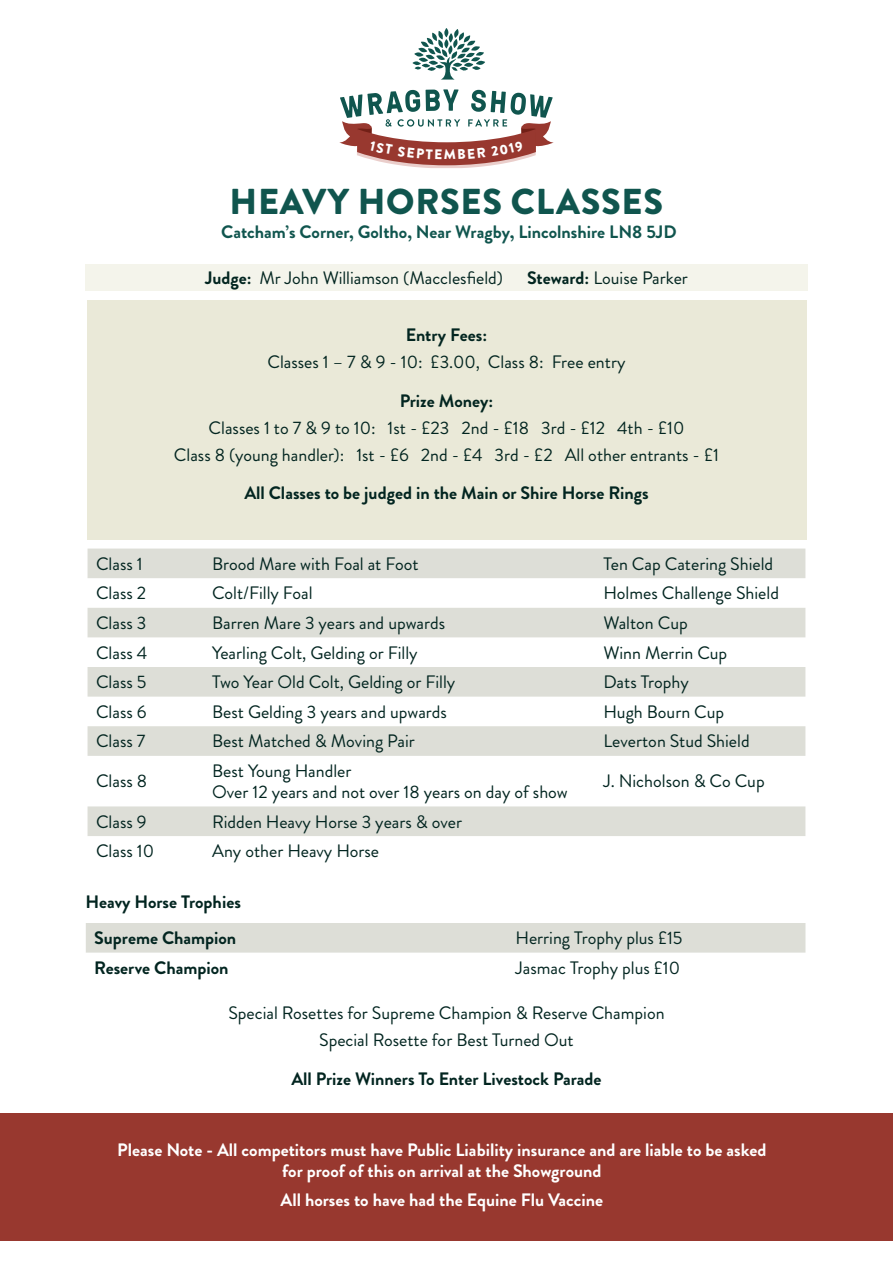
<style>
.page{position:relative;width:893px;height:1263px;background:#fff}
.page>*{position:absolute;margin:0;border:0;box-sizing:border-box;transform-origin:0 0}
.Heading{font:900 36px "Brandon Grotesque";letter-spacing:.02em;color:#10554e}
.Table{font:18px/21px "Brandon Grotesque";color:#022520}
.Body{font:18px/27px "Brandon Grotesque";color:#022520;text-align:center}
.Body-2{font:700 18px/21px "Brandon Grotesque";color:#fff;text-align:center}
.Body-3{font:700 18px "Brandon Grotesque";color:#022520}
.Body-4{font:700 18px "Brandon Grotesque";color:#10554e}
.Table-2{font:700 18px "Brandon Grotesque";color:#022520}
.s1{font-weight:700}
</style>
<div class="page">
<div style="left:85px;top:265px;width:723px;height:26px;background:#f4f4eb"></div>
<svg style="left:88px;top:549px;width:717px;height:287px;fill:#ddded7"></svg>
<div style="left:87px;top:300px;width:719px;height:240px;background:#eae9d8"></div>
<div style="left:86px;top:923px;width:719px;height:30px;background:#ddded7"></div>
<svg style="left:412px;top:28px;width:73px;height:52px"></svg>
<div style="left:0;top:1113px;width:893px;height:128px;background:#98382f"></div>
<svg style="left:339px;top:89px;width:215px;height:76px"></svg>
<p class="Heading" style="left:230px;top:176px;width:435px">HEAVY HORSES CLASSES</p>
<p class="Body-4" style="left:221px;top:219px;width:457px">Catcham’s Corner, Goltho, Near Wragby, Lincolnshire LN8 5JD</p>
<p class="Body" style="left:205px;top:265px;width:300px"><span class="s1">Judge:</span> Mr John Williamson (Macclesfield)</p>
<p class="Body" style="left:527px;top:265px;width:162px"><span class="s1">Steward:</span> Louise Parker</p>
<p class="Body" style="left:267px;top:321px;width:360px"><span class="s1">Entry Fees:<br></span>Classes 1 – 7 &amp; 9 - 10: £3.00, Class 8: Free entry</p>
<p class="Body" style="left:174px;top:387px;width:547px"><span class="s1">Prize Money:<br></span>Classes 1 to 7 &amp; 9 to 10: 1st - £23 2nd - £18 3rd - £12 4th - £10<br>Class 8 (young handler): 1st - £6 2nd - £4 3rd - £2 All other entrants - £1</p>
<p class="Body-3" style="left:244px;top:481px;width:406px">All Classes to be judged in the Main or Shire Horse Rings</p>
<p class="Table" style="left:96px;top:553px;width:48px">Class 1</p>
<p class="Table" style="left:212px;top:553px;width:208px">Brood Mare with Foal at Foot</p>
<p class="Table" style="left:603px;top:553px;width:171px">Ten Cap Catering Shield</p>
<p class="Table" style="left:96px;top:583px;width:52px">Class 2</p>
<p class="Table" style="left:212px;top:583px;width:102px">Colt/Filly Foal</p>
<p class="Table" style="left:603px;top:583px;width:177px">Holmes Challenge Shield</p>
<p class="Table" style="left:96px;top:612px;width:52px">Class 3</p>
<p class="Table" style="left:212px;top:612px;width:235px">Barren Mare 3 years and upwards</p>
<p class="Table" style="left:603px;top:612px;width:86px">Walton Cup</p>
<p class="Table" style="left:96px;top:642px;width:53px">Class 4</p>
<p class="Table" style="left:212px;top:642px;width:207px">Yearling Colt, Gelding or Filly</p>
<p class="Table" style="left:603px;top:642px;width:125px">Winn Merrin Cup</p>
<p class="Table" style="left:96px;top:672px;width:52px">Class 5</p>
<p class="Table" style="left:212px;top:672px;width:245px">Two Year Old Colt, Gelding or Filly</p>
<p class="Table" style="left:603px;top:672px;width:87px">Dats Trophy</p>
<p class="Table" style="left:96px;top:701px;width:52px">Class 6</p>
<p class="Table" style="left:212px;top:701px;width:236px">Best Gelding 3 years and upwards</p>
<p class="Table" style="left:603px;top:701px;width:122px">Hugh Bourn Cup</p>
<p class="Table" style="left:96px;top:731px;width:51px">Class 7</p>
<p class="Table" style="left:212px;top:731px;width:204px">Best Matched &amp; Moving Pair</p>
<p class="Table" style="left:603px;top:731px;width:148px">Leverton Stud Shield</p>
<p class="Table" style="left:96px;top:771px;width:53px">Class 8</p>
<p class="Table" style="left:212px;top:760px;width:357px">Best Young Handler<br>Over 12 years and not over 18 years on day of show</p>
<p class="Table" style="left:603px;top:771px;width:163px">J. Nicholson &amp; Co Cup</p>
<p class="Table" style="left:96px;top:811px;width:52px">Class 9</p>
<p class="Table" style="left:212px;top:811px;width:252px">Ridden Heavy Horse 3 years &amp; over</p>
<p class="Table" style="left:96px;top:841px;width:59px">Class 10</p>
<p class="Table" style="left:212px;top:841px;width:168px">Any other Heavy Horse</p>
<p class="Body-3" style="left:86px;top:890px;width:157px">Heavy Horse Trophies</p>
<p class="Table-2" style="left:94px;top:925px;width:144px">Supreme Champion</p>
<p class="Table" style="left:516px;top:928px;width:168px">Herring Trophy plus £15</p>
<p class="Table-2" style="left:94px;top:955px;width:136px">Reserve Champion</p>
<p class="Table" style="left:516px;top:957px;width:166px">Jasmac Trophy plus £10</p>
<p class="Body" style="left:228px;top:1000px;width:438px">Special Rosettes for Supreme Champion &amp; Reserve Champion<br>Special Rosette for Best Turned Out</p>
<p class="Body-3" style="left:291px;top:1066px;width:312px">All Prize Winners To Enter Livestock Parade</p>
<p class="Body-2" style="left:117px;top:1139px;width:650px">Please Note - All competitors must have Public Liability insurance and are liable to be asked for proof of this on arrival at the Showground</p>
<p class="Body-2" style="left:280px;top:1190px;width:324px">All horses to have had the Equine Flu Vaccine</p>
</div>
